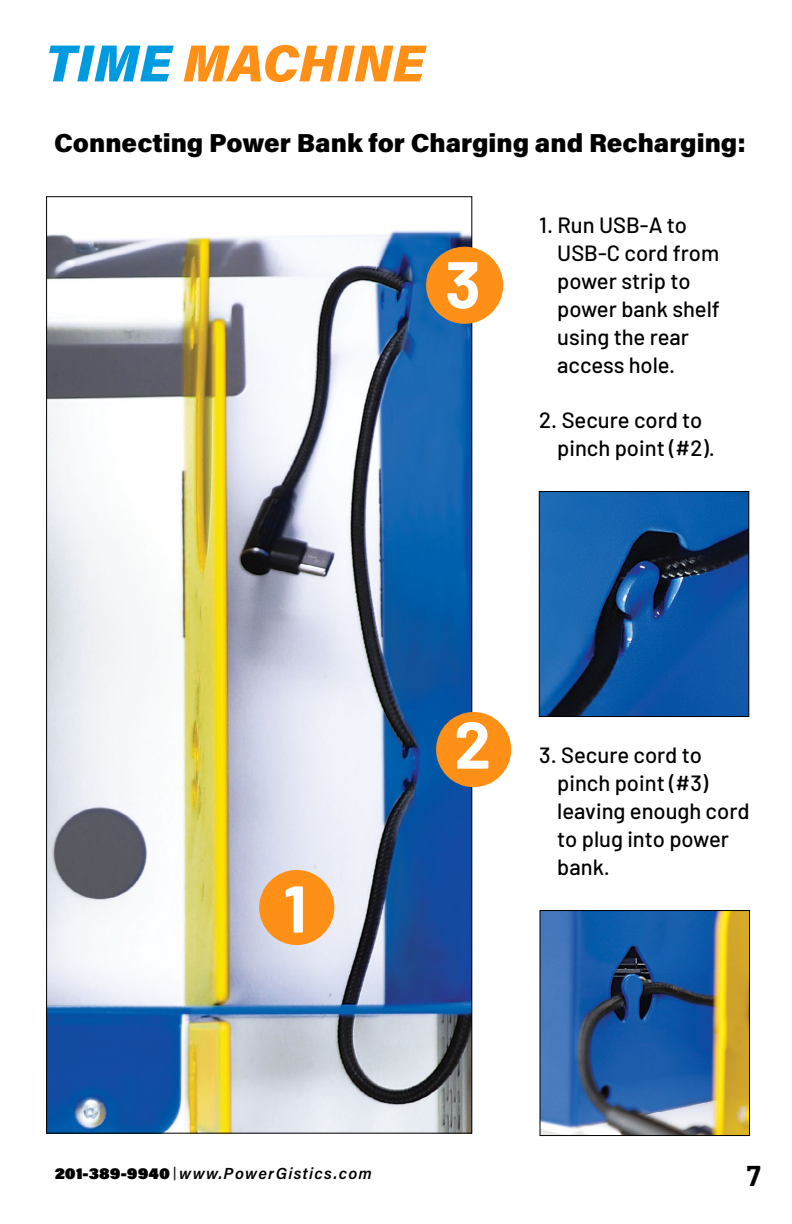
<style>
.page{position:relative;width:792px;height:1224px;background:#fff}
.page>*{position:absolute;margin:0;border:0;box-sizing:border-box;transform-origin:0 0}
.t1{font:700 66px "Barlow";color:#fff}
.t2{font:italic 900 52px "Acumin Pro";letter-spacing:.005em;color:#ff9017}
.t3{font:700 28px "Barlow";color:#000}
.t4{font:900 26px "Acumin Pro";color:#000}
.t5{font:500 22px/28px "Barlow";color:#000}
.t6{font:italic 600 16px "Acumin Pro";letter-spacing:.085em;color:#000}
.s1{color:#009ade}
.s2{font-weight:900;font-style:normal}
.s3{font-family:"Barlow";font-weight:400;font-style:normal}
</style>
<div class="page">
<img style="left:48px;top:230px;width:422px;height:902px">
<div style="left:259px;top:870px;width:75px;height:75px;background:#ff9017;border-radius:50%"></div>
<div style="left:436px;top:712px;width:75px;height:75px;background:#ff9017;border-radius:50%"></div>
<div style="left:427px;top:248px;width:75px;height:75px;background:#ff9017;border-radius:50%"></div>
<div style="left:426px;top:247px;width:77px;height:77px;border:2px solid #ff9017;border-radius:50%"></div>
<img style="left:541px;top:493px;width:206px;height:222px">
<div style="left:539px;top:491px;width:210px;height:226px;border:1px solid #000"></div>
<img style="left:542px;top:912px;width:206px;height:222px">
<div style="left:540px;top:910px;width:210px;height:226px;border:1px solid #000"></div>
<h2 class="t2" style="left:46px;top:26px;width:380px"><span class="s1">TIME</span> MACHINE</h2>
<p class="t4" style="left:54px;top:124px;width:694px">Connecting Power Bank for Charging and Recharging:</p>
<h1 class="t1" style="left:283px;top:860px;width:25px">1</h1>
<h1 class="t1" style="left:445px;top:236px;width:37px">3</h1>
<p class="t5" style="left:557px;top:209px;width:164px;text-indent:-18px">1. Run USB-A to<br>USB-C cord from power strip to power bank shelf using the rear access hole.</p>
<p class="t5" style="left:557px;top:404px;width:159px;text-indent:-18px">2. Secure cord to pinch point (#2).</p>
<h1 class="t1" style="left:454px;top:696px;width:38px">2</h1>
<p class="t5" style="left:557px;top:739px;width:194px;text-indent:-18px">3. Secure cord to pinch point (#3) leaving enough cord to plug into power bank.</p>
<p class="t6" style="left:55px;top:1162px;width:319px"><span class="s2">201-389-9940</span> <span class="s3">|</span> www.PowerGistics.com</p>
<p class="t3" style="left:747px;top:1155px;width:15px">7</p>
</div>
